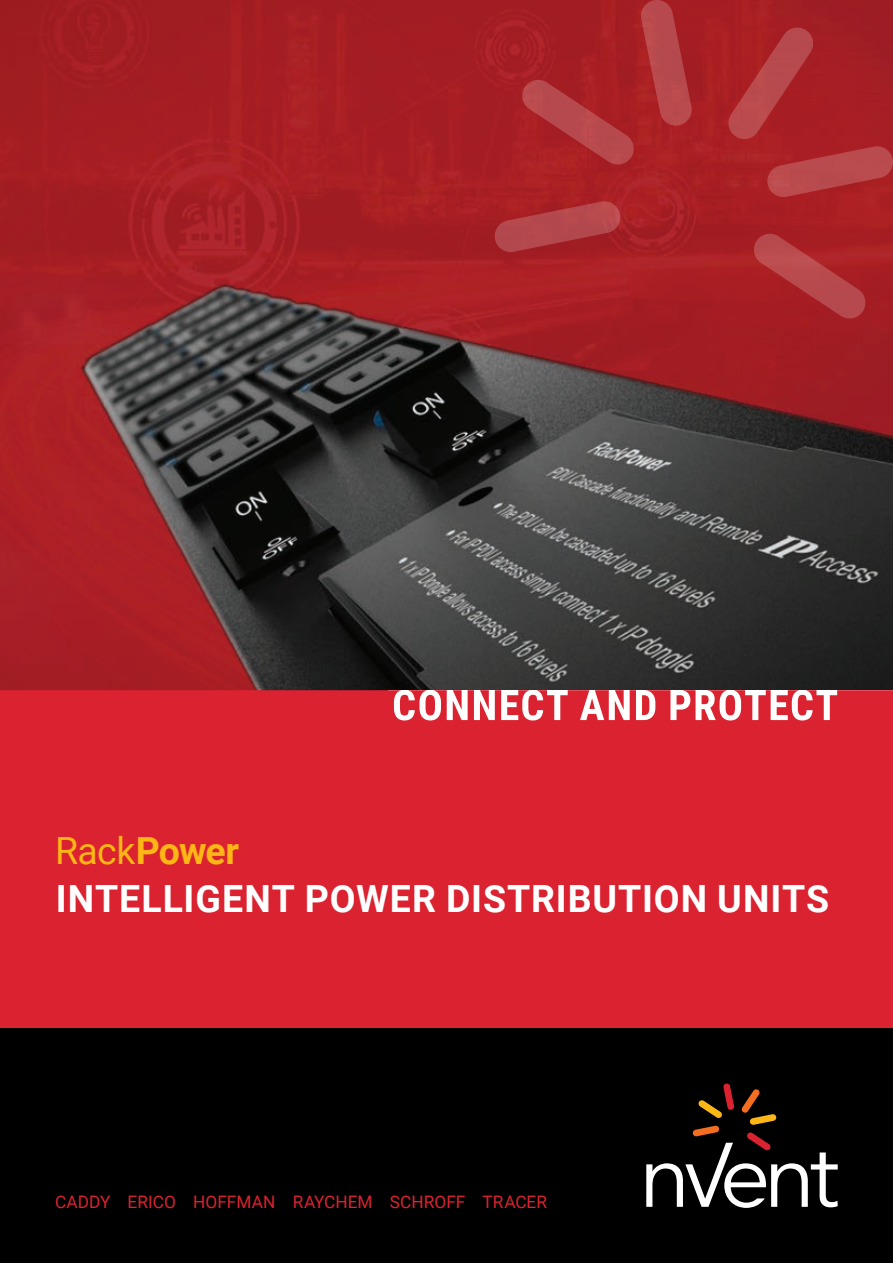
<style>
.page{position:relative;width:893px;height:1263px;background:#fff}
.page>*{position:absolute;margin:0;border:0;box-sizing:border-box;transform-origin:0 0}
.t1{font:700 37.5px "Roboto";letter-spacing:.02em;color:#fff}
.t2{font:700 37.5px "Roboto";letter-spacing:-.025em;color:#fcb615}
.t3{font:17.25px "Roboto";letter-spacing:.005em;color:#db2230}
.s1{font-weight:400}
</style>
<div class="page">
<img style="left:0;top:0;width:893px;height:690px">
<div style="left:0;top:690px;width:893px;height:338px;background:#db2230"></div>
<div style="left:0;top:1028px;width:893px;height:235px;background:#000"></div>
<svg style="left:646px;top:1083px;width:192px;height:125px"></svg>
<svg style="left:493px;top:200px;width:129px;height:53px;background:#ad363b"></svg>
<svg style="left:520px;top:0;width:173px;height:167px;background:#ab2a2e"></svg>
<svg style="left:726px;top:25px;width:167px;height:173px;background:#ab2a2e"></svg>
<svg style="left:752px;top:232px;width:116px;height:88px;background:#ad2f33"></svg>
<p class="t2" style="left:55px;top:824px;width:185px"><span class="s1">Rack</span>Power</p>
<p class="t1" style="left:56px;top:872px;width:775px">INTELLIGENT POWER DISTRIBUTION UNITS</p>
<p class="t3" style="left:55px;top:1189px;width:493px">CADDY ERICO HOFFMAN RAYCHEM SCHROFF TRACER</p>
</div>
